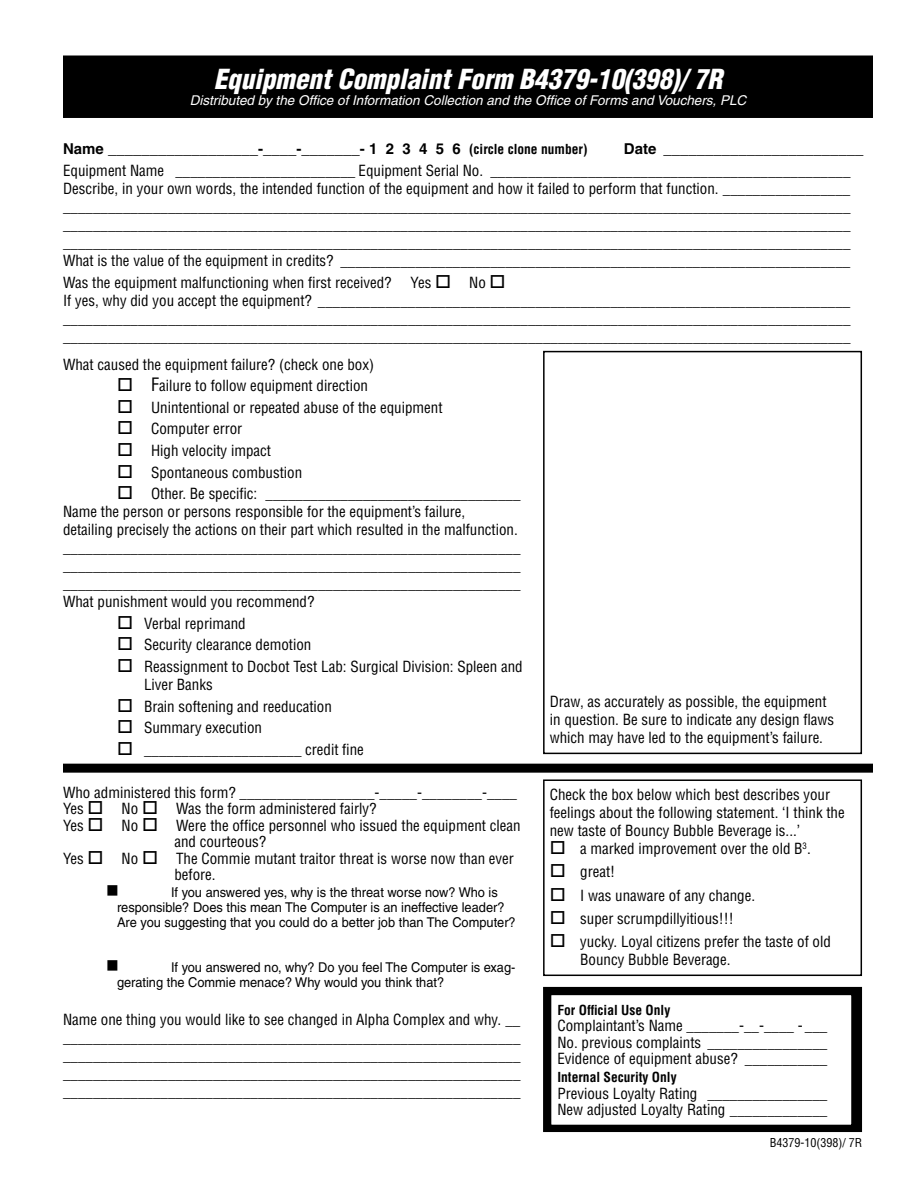
<style>
.page{position:relative;width:918px;height:1188px;background:#fff}
.page>*{position:absolute;margin:0;border:0;box-sizing:border-box;transform-origin:0 0}
.t1{font:italic 900 condensed 27px "Helvetica";color:#fff}
.Hanging_indent{font:18px "Wingdings";color:#000;scale:.95 1}
.t2{font:condensed 15px/18px "Helvetica";color:#000}
.t3{font:700 15px "Helvetica";color:#000}
.Hanging_indent-2{font:13.5px/15px "Helvetica";color:#000;scale:.95 1}
.t4{font:italic 13.5px "Helvetica";color:#fff}
.t5{font:700 condensed 13.5px "Helvetica";color:#000}
.t6{font:condensed 12px "Helvetica";color:#000}
.s1{font-stretch:condensed;font-size:13.5px}
.s2{font-size:18px}
</style>
<div class="page">
<div style="left:64px;top:56px;width:808px;height:61px;background:#000"></div>
<div style="left:63px;top:56px;width:810px;height:62px;border:2px solid #000"></div>
<div style="left:543px;top:351px;width:319px;height:403px;border:2px solid #000"></div>
<div style="left:63px;top:764px;width:810px;height:9px;background:#000"></div>
<div style="left:543px;top:779px;width:319px;height:197px;border:2px solid #000"></div>
<div style="left:544px;top:988px;width:317px;height:143px;background:#000"></div>
<div style="left:543px;top:987px;width:319px;height:145px;border:2px solid #000"></div>
<div style="left:551px;top:994px;width:301px;height:131px;background:#fff"></div>
<div style="left:550px;top:994px;width:303px;height:132px;border:2px solid #000"></div>
<p class="t1" style="left:214px;top:62px;width:510px">Equipment Complaint Form B4379-10(398)/ 7R</p>
<p class="t4" style="left:190px;top:92px;width:558px">Distributed by the Office of Information Collection and the Office of Forms and Vouchers, PLC</p>
<p class="t3" style="left:63px;top:139px;width:526px">Name __________________-____-_______- 1 2 3 4 5 6 <span class="s1">(circle clone number)</span></p>
<p class="t3" style="left:624px;top:139px;width:241px">Date ________________________</p>
<p class="t2" style="left:63px;top:162px;width:789px">Equipment Name ________________________ Equipment Serial No. ________________________________________________</p>
<p class="t2" style="left:63px;top:180px;width:789px">Describe, in your own words, the intended function of the equipment and how it failed to perform that function. _________________</p>
<p class="t2" style="left:63px;top:198px;width:789px">_________________________________________________________________________________________________________</p>
<p class="t2" style="left:63px;top:216px;width:789px">_________________________________________________________________________________________________________</p>
<p class="t2" style="left:63px;top:234px;width:789px">_________________________________________________________________________________________________________</p>
<p class="t2" style="left:63px;top:252px;width:789px">What is the value of the equipment in credits? ____________________________________________________________________</p>
<p class="t2" style="left:63px;top:273px;width:330px">Was the equipment malfunctioning when first received?</p>
<p class="t2" style="left:411px;top:273px;width:97px">Yes □ No □</p>
<p class="t2" style="left:63px;top:291px;width:789px">If yes, why did you accept the equipment? _______________________________________________________________________</p>
<p class="t2" style="left:63px;top:309px;width:789px">_________________________________________________________________________________________________________</p>
<p class="t2" style="left:63px;top:327px;width:789px">_________________________________________________________________________________________________________</p>
<p class="t2" style="left:63px;top:355px;width:313px">What caused the equipment failure? (check one box)</p>
<p class="t2" style="left:117px;top:377px;width:253px">□ <span class="s2">F</span>ailure to follow equipment direction</p>
<p class="t2" style="left:117px;top:398px;width:327px">□ Unintentional or repeated abuse of the equipment</p>
<p class="t2" style="left:117px;top:420px;width:127px">□ Computer error</p>
<p class="t2" style="left:117px;top:442px;width:155px">□ High velocity impact</p>
<p class="t2" style="left:117px;top:463px;width:187px">□ Spontaneous combustion</p>
<p class="t2" style="left:117px;top:485px;width:405px">□ Other. Be specific: __________________________________</p>
<p class="t2" style="left:63px;top:503px;width:459px">Name the person or persons responsible for the equipment’s failure,<br>detailing precisely the actions on their part which resulted in the malfunction. _____________________________________________________________ _____________________________________________________________</p>
<p class="t2" style="left:63px;top:575px;width:459px">_____________________________________________________________</p>
<p class="t2" style="left:63px;top:593px;width:253px">What punishment would you recommend?</p>
<p class="t2" style="left:117px;top:614px;width:130px">□ Verbal reprimand</p>
<p class="t2" style="left:117px;top:636px;width:196px">□ Security clearance demotion</p>
<p class="t2" style="left:144px;top:658px;width:380px;text-indent:-27px">□ Reassignment to Docbot Test Lab: Surgical Division: Spleen and<br>Liver Banks</p>
<p class="t2" style="left:117px;top:697px;width:216px">□ Brain softening and reeducation</p>
<p class="t2" style="left:117px;top:719px;width:147px">□ Summary execution</p>
<p class="t2" style="left:117px;top:740px;width:248px">□ _____________________ credit fine</p>
<p class="t2" style="left:550px;top:692px;width:286px">Draw, as accurately as possible, the equipment in question. Be sure to indicate any design flaws which may have led to the equipment’s failure.</p>
<p class="t2" style="left:63px;top:783px;width:456px">Who administered this form? __________________-_____-________-____</p>
<p class="t2" style="left:63px;top:800px;width:315px">Yes □ No □ Was the form administered fairly?</p>
<p class="t2" style="left:174px;top:817px;width:348px;line-height:16.5px;text-indent:-111px">Yes □ No □ Were the office personnel who issued the equipment clean and courteous?</p>
<p class="t2" style="left:174px;top:850px;width:341px;line-height:16.5px;text-indent:-111px">Yes □ No □ The Commie mutant traitor threat is worse now than ever before.</p>
<p class="Hanging_indent" style="left:106px;top:881px;width:15px">■</p>
<p class="Hanging_indent-2" style="left:117px;top:885px;width:421px;text-indent:54px">If you answered yes, why is the threat worse now? Who is responsible? Does this mean The Computer is an ineffective leader?<br>Are you suggesting that you could do a better job than The Computer?</p>
<p class="Hanging_indent" style="left:106px;top:956px;width:15px">■</p>
<p class="Hanging_indent-2" style="left:117px;top:960px;width:421px;text-indent:54px">If you answered no, why? Do you feel The Computer is exag&shy;gerating the Commie menace? Why would you think that?</p>
<p class="t2" style="left:63px;top:1011px;width:459px;text-align:justify">Name one thing you would like to see changed in Alpha Complex and why. __ _____________________________________________________________ _____________________________________________________________ _____________________________________________________________ _____________________________________________________________</p>
<p class="t2" style="left:550px;top:785px;width:296px">Check the box below which best describes your feelings about the following statement. ‘I think the new taste of Bouncy Bubble Beverage is...’</p>
<p class="t2" style="left:550px;top:839px;width:262px">□ a marked improvement over the old B<sup>3</sup>.</p>
<p class="t2" style="left:550px;top:863px;width:67px">□ great!</p>
<p class="t2" style="left:550px;top:886px;width:207px">□ I was unaware of any change.</p>
<p class="t2" style="left:550px;top:910px;width:186px">□ super scrumpdillyitious!!!</p>
<p class="t2" style="left:580px;top:933px;width:252px;text-indent:-30px">□ yucky. Loyal citizens prefer the taste of old<br>Bouncy Bubble Beverage.</p>
<p class="t5" style="left:557px;top:1001px;width:114px">For Official Use Only</p>
<p class="t2" style="left:557px;top:1016px;width:271px">Complaintant’s Name _______-__-____ - ___</p>
<p class="t2" style="left:557px;top:1033px;width:271px">No. previous complaints ________________</p>
<p class="t2" style="left:557px;top:1049px;width:271px">Evidence of equipment abuse? ___________</p>
<p class="t5" style="left:557px;top:1069px;width:121px">Internal Security Only</p>
<p class="t2" style="left:557px;top:1084px;width:271px">Previous Loyalty Rating ________________</p>
<p class="t2" style="left:557px;top:1101px;width:271px">New adjusted Loyalty Rating _____________</p>
<p class="t6" style="left:770px;top:1135px;width:94px">B4379-10(398)/ 7R</p>
</div>
